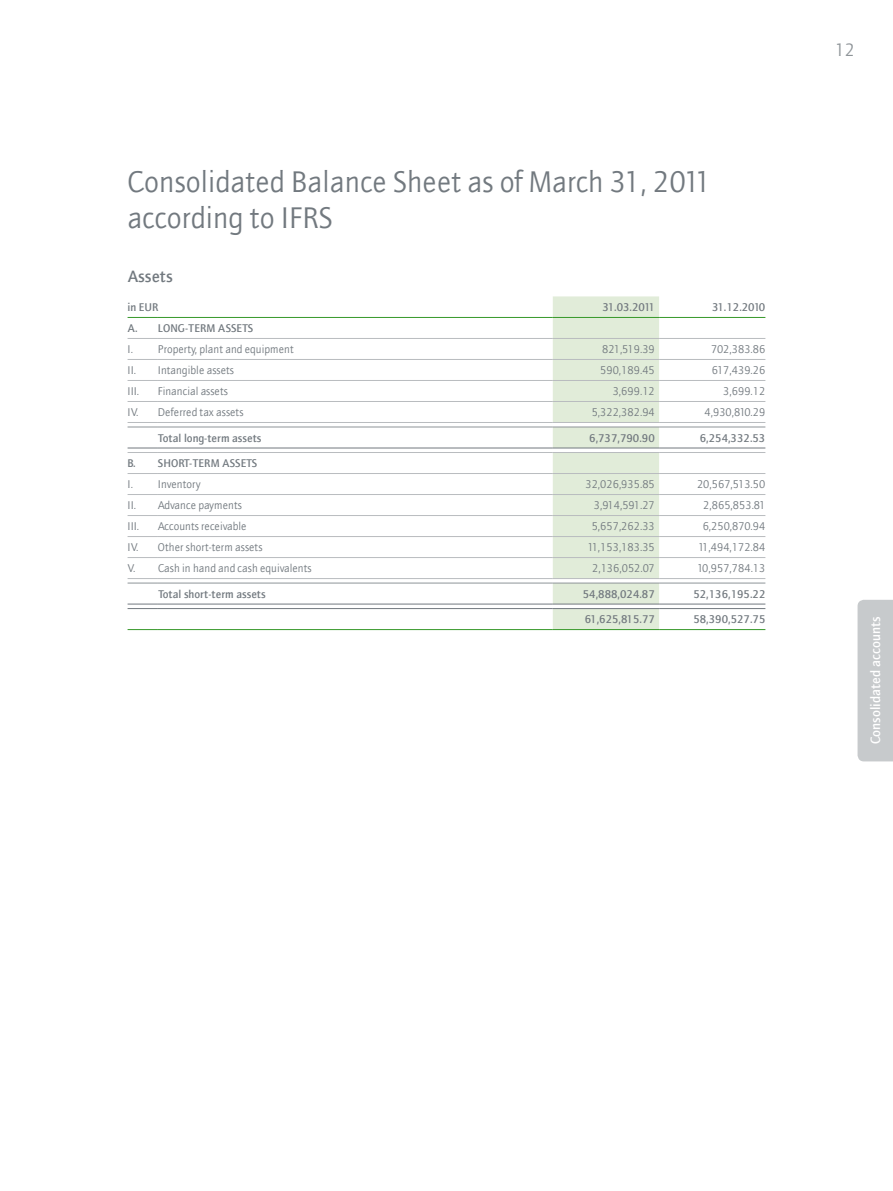
<style>
.page{position:relative;width:893px;height:1191px;background:#fff}
.page>*{position:absolute;margin:0;border:0;box-sizing:border-box;transform-origin:0 0}
.t1{font:30px/36px "ITC Quay Sans";color:#72797f}
.t2{font:18px "ITC Quay Sans";color:#8e9498}
.t3{font:500 16.5px "ITC Quay Sans";color:#72797f}
.t4{font:500 13.5px "ITC Quay Sans";color:#fff}
.t5{font:11.25px "ITC Quay Sans";color:#72797f}
.t6{font:500 11.25px "ITC Quay Sans";color:#72797f}
</style>
<div class="page">
<div style="left:857px;top:600px;width:36px;height:161px;background:#c7cacc"></div>
<div style="left:553px;top:296px;width:106px;height:333px;background:#e1ecd9"></div>
<hr style="left:128px;top:338px;width:30px;height:1px;background:#b9bcbf">
<hr style="left:128px;top:359px;width:30px;height:1px;background:#b9bcbf">
<hr style="left:158px;top:359px;width:395px;height:1px;background:#b9bcbf">
<hr style="left:553px;top:359px;width:106px;height:1px;background:#b9bcbf">
<hr style="left:659px;top:359px;width:106px;height:1px;background:#b9bcbf">
<hr style="left:128px;top:380px;width:30px;height:1px;background:#b9bcbf">
<hr style="left:158px;top:380px;width:395px;height:1px;background:#b9bcbf">
<hr style="left:553px;top:380px;width:106px;height:1px;background:#b9bcbf">
<hr style="left:659px;top:380px;width:106px;height:1px;background:#b9bcbf">
<hr style="left:128px;top:401px;width:30px;height:1px;background:#b9bcbf">
<hr style="left:158px;top:401px;width:395px;height:1px;background:#b9bcbf">
<hr style="left:553px;top:401px;width:106px;height:1px;background:#b9bcbf">
<hr style="left:659px;top:401px;width:106px;height:1px;background:#b9bcbf">
<hr style="left:128px;top:473px;width:30px;height:1px;background:#b9bcbf">
<hr style="left:158px;top:473px;width:395px;height:1px;background:#b9bcbf">
<hr style="left:553px;top:473px;width:106px;height:1px;background:#b9bcbf">
<hr style="left:659px;top:473px;width:106px;height:1px;background:#b9bcbf">
<hr style="left:128px;top:494px;width:30px;height:1px;background:#b9bcbf">
<hr style="left:158px;top:494px;width:395px;height:1px;background:#b9bcbf">
<hr style="left:553px;top:494px;width:106px;height:1px;background:#b9bcbf">
<hr style="left:659px;top:494px;width:106px;height:1px;background:#b9bcbf">
<hr style="left:128px;top:515px;width:30px;height:1px;background:#b9bcbf">
<hr style="left:158px;top:515px;width:395px;height:1px;background:#b9bcbf">
<hr style="left:553px;top:515px;width:106px;height:1px;background:#b9bcbf">
<hr style="left:659px;top:515px;width:106px;height:1px;background:#b9bcbf">
<hr style="left:128px;top:536px;width:30px;height:1px;background:#b9bcbf">
<hr style="left:158px;top:536px;width:395px;height:1px;background:#b9bcbf">
<hr style="left:553px;top:536px;width:106px;height:1px;background:#b9bcbf">
<hr style="left:659px;top:536px;width:106px;height:1px;background:#b9bcbf">
<hr style="left:128px;top:557px;width:30px;height:1px;background:#b9bcbf">
<hr style="left:158px;top:557px;width:395px;height:1px;background:#b9bcbf">
<hr style="left:553px;top:557px;width:106px;height:1px;background:#b9bcbf">
<hr style="left:659px;top:557px;width:106px;height:1px;background:#b9bcbf">
<hr style="left:158px;top:338px;width:395px;height:1px;background:#b9bcbf">
<hr style="left:553px;top:338px;width:106px;height:1px;background:#b9bcbf">
<hr style="left:659px;top:338px;width:106px;height:1px;background:#b9bcbf">
<hr style="left:128px;top:317px;width:30px;height:1px;background:#369829">
<hr style="left:158px;top:317px;width:395px;height:1px;background:#369829">
<hr style="left:553px;top:317px;width:106px;height:1px;background:#369829">
<hr style="left:659px;top:317px;width:106px;height:1px;background:#369829">
<hr style="left:128px;top:422px;width:30px;height:1px;background:#b9bcbf">
<hr style="left:158px;top:422px;width:395px;height:1px;background:#b9bcbf">
<hr style="left:553px;top:422px;width:106px;height:1px;background:#b9bcbf">
<hr style="left:659px;top:422px;width:106px;height:1px;background:#b9bcbf">
<hr style="left:128px;top:427px;width:30px;height:1px;background:#8e9498">
<hr style="left:158px;top:427px;width:395px;height:1px;background:#8e9498">
<hr style="left:553px;top:427px;width:106px;height:1px;background:#8e9498">
<hr style="left:659px;top:427px;width:106px;height:1px;background:#8e9498">
<hr style="left:128px;top:447px;width:30px;height:1px;background:#72797f">
<hr style="left:158px;top:447px;width:395px;height:1px;background:#72797f">
<hr style="left:553px;top:447px;width:106px;height:1px;background:#72797f">
<hr style="left:659px;top:447px;width:106px;height:1px;background:#72797f">
<hr style="left:128px;top:452px;width:30px;height:1px;background:#b9bcbf">
<hr style="left:158px;top:452px;width:395px;height:1px;background:#b9bcbf">
<hr style="left:553px;top:452px;width:106px;height:1px;background:#b9bcbf">
<hr style="left:659px;top:452px;width:106px;height:1px;background:#b9bcbf">
<hr style="left:128px;top:578px;width:30px;height:1px;background:#b9bcbf">
<hr style="left:158px;top:578px;width:395px;height:1px;background:#b9bcbf">
<hr style="left:553px;top:578px;width:106px;height:1px;background:#b9bcbf">
<hr style="left:659px;top:578px;width:106px;height:1px;background:#b9bcbf">
<hr style="left:128px;top:583px;width:30px;height:1px;background:#8e9498">
<hr style="left:158px;top:583px;width:395px;height:1px;background:#8e9498">
<hr style="left:553px;top:583px;width:106px;height:1px;background:#8e9498">
<hr style="left:659px;top:583px;width:106px;height:1px;background:#8e9498">
<hr style="left:128px;top:603px;width:30px;height:1px;background:#72797f">
<hr style="left:158px;top:603px;width:395px;height:1px;background:#72797f">
<hr style="left:553px;top:603px;width:106px;height:1px;background:#72797f">
<hr style="left:659px;top:603px;width:106px;height:1px;background:#72797f">
<hr style="left:128px;top:608px;width:30px;height:1px;background:#72797f">
<hr style="left:158px;top:608px;width:395px;height:1px;background:#72797f">
<hr style="left:553px;top:608px;width:106px;height:1px;background:#72797f">
<hr style="left:659px;top:608px;width:106px;height:1px;background:#72797f">
<hr style="left:128px;top:629px;width:30px;height:1px;background:#369829">
<hr style="left:158px;top:629px;width:395px;height:1px;background:#369829">
<hr style="left:553px;top:629px;width:106px;height:1px;background:#369829">
<hr style="left:659px;top:629px;width:106px;height:1px;background:#369829">
<h1 class="t1" style="left:128px;top:163px;width:585px">Consolidated Balance Sheet as of March 31, 2011 according to IFRS</h1>
<h3 class="t3" style="left:128px;top:266px;width:47px">Assets</h3>
<p class="t6" style="left:128px;top:300px;width:33px">in EUR</p>
<p class="t6" style="left:602px;top:300px;width:54px">31.03.2011</p>
<p class="t6" style="left:712px;top:300px;width:55px">31.12.2010</p>
<p class="t6" style="left:128px;top:321px;width:69px">A. Long-term</p>
<p class="t6" style="left:218px;top:321px;width:7px">assets</p>
<p class="t5" style="left:128px;top:342px;width:168px">I. Property, plant and equipment</p>
<p class="t5" style="left:602px;top:342px;width:54px">821,519.39</p>
<p class="t5" style="left:711px;top:342px;width:56px">702,383.86</p>
<p class="t5" style="left:128px;top:363px;width:108px">II. Intangible assets</p>
<p class="t5" style="left:600px;top:363px;width:56px">590,189.45</p>
<p class="t5" style="left:712px;top:363px;width:55px">617,439.26</p>
<p class="t5" style="left:128px;top:384px;width:13px">III.</p>
<p class="t5" style="left:158px;top:384px;width:71px">Financial assets</p>
<p class="t5" style="left:613px;top:384px;width:44px">3,699.12</p>
<p class="t5" style="left:723px;top:384px;width:44px">3,699.12</p>
<p class="t5" style="left:128px;top:405px;width:117px">IV. Deferred tax assets</p>
<p class="t5" style="left:592px;top:405px;width:65px">5,322,382.94</p>
<p class="t5" style="left:704px;top:405px;width:62px">4,930,810.29</p>
<p class="t6" style="left:158px;top:431px;width:105px">Total long-term assets</p>
<p class="t6" style="left:589px;top:431px;width:67px">6,737,790.90</p>
<p class="t6" style="left:700px;top:431px;width:67px">6,254,332.53</p>
<p class="t6" style="left:128px;top:456px;width:73px">B. Short-term</p>
<p class="t6" style="left:222px;top:456px;width:7px">assets</p>
<p class="t5" style="left:128px;top:477px;width:75px">I. Inventory</p>
<p class="t5" style="left:585px;top:477px;width:71px">32,026,935.85</p>
<p class="t5" style="left:697px;top:477px;width:70px">20,567,513.50</p>
<p class="t5" style="left:128px;top:498px;width:116px">II. Advance payments</p>
<p class="t5" style="left:594px;top:498px;width:63px">3,914,591.27</p>
<p class="t5" style="left:703px;top:498px;width:64px">2,865,853.81</p>
<p class="t5" style="left:128px;top:519px;width:13px">III.</p>
<p class="t5" style="left:158px;top:519px;width:90px">Accounts receivable</p>
<p class="t5" style="left:592px;top:519px;width:65px">5,657,262.33</p>
<p class="t5" style="left:703px;top:519px;width:64px">6,250,870.94</p>
<p class="t5" style="left:128px;top:540px;width:136px">IV. Other short-term assets</p>
<p class="t5" style="left:587px;top:540px;width:69px">11,153,183.35</p>
<p class="t5" style="left:698px;top:540px;width:69px">11,494,172.84</p>
<p class="t5" style="left:128px;top:561px;width:185px">V. Cash in hand and cash equivalents</p>
<p class="t5" style="left:592px;top:561px;width:64px">2,136,052.07</p>
<p class="t5" style="left:697px;top:561px;width:70px">10,957,784.13</p>
<p class="t6" style="left:158px;top:587px;width:109px">Total short-term assets</p>
<p class="t6" style="left:583px;top:587px;width:74px">54,888,024.87</p>
<p class="t6" style="left:693px;top:587px;width:74px">52,136,195.22</p>
<p class="t6" style="left:585px;top:612px;width:71px">61,625,815.77</p>
<p class="t6" style="left:693px;top:612px;width:74px">58,390,527.75</p>
<h2 class="t2" style="left:835px;top:39px;width:22px">12</h2>
<p class="t4" style="left:867px;top:744px;width:129px;rotate:-90deg">Consolidated accounts</p>
</div>
